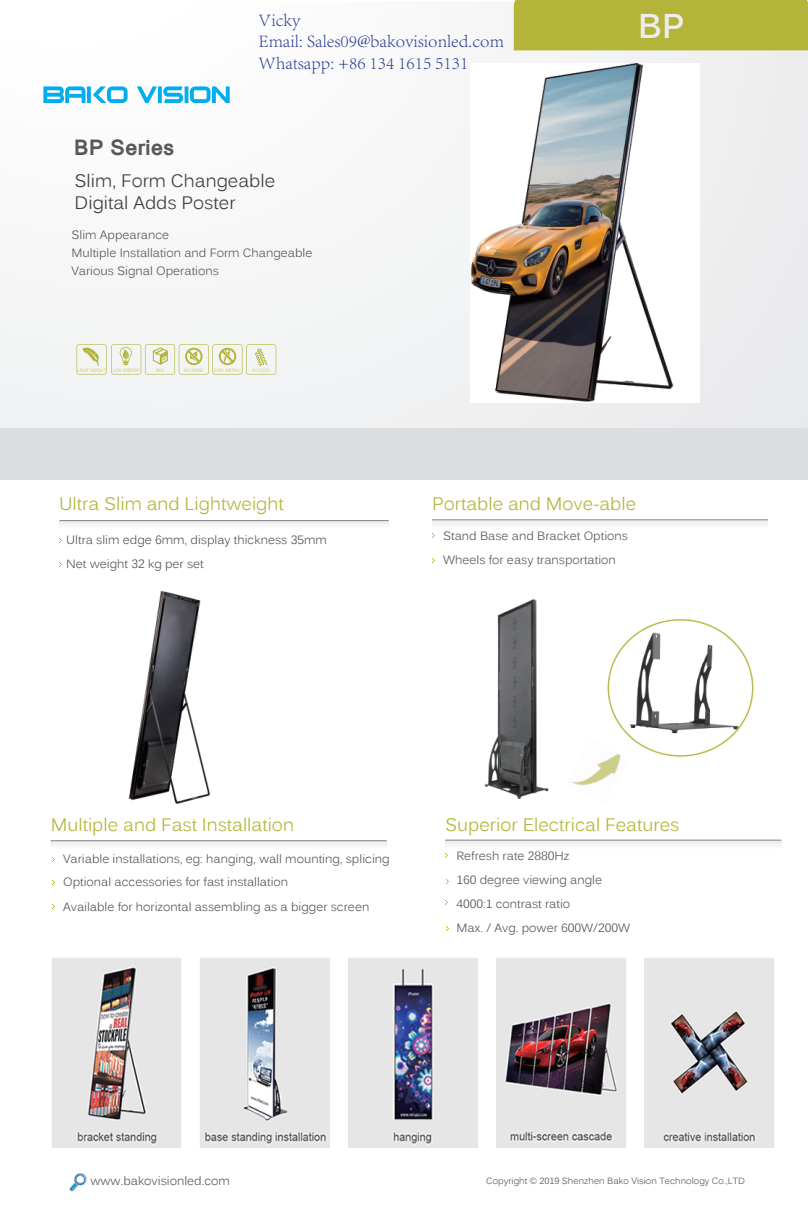
<style>
.page{position:relative;width:808px;height:1212px;background:#fff}
.page>*{position:absolute;margin:0;border:0;box-sizing:border-box;transform-origin:0 0}
.t1{font:700 34.2px "Kalinga";color:#ededed}
.t2{font:700 21px "Kartika";color:#56585a}
.t3{font:18px "Kalinga";color:#b4b43a}
.t4{font:300 18px/21.6px "Adobe Song Std";color:#273b92}
.t5{font:18px/21.6px "Kalinga";color:#3e3e3f}
.t6{font:12px/24px "Kalinga";color:#57585a}
.t7{font:9px "Kalinga";color:#57585a}
</style>
<div class="page">
<img style="left:128px;top:590px;width:82px;height:214px">
<svg style="left:0;top:3px;width:808px;height:425px"></svg>
<div style="left:0;top:428px;width:808px;height:51px;background:#dcdddf"></div>
<div style="left:59px;top:521px;width:330px;height:9px;background:#f7f7f8"></div>
<hr style="left:60px;top:520px;width:329px;height:1px;background:#808285">
<div style="left:51px;top:841px;width:336px;height:10px;background:#f6f6f7"></div>
<hr style="left:51px;top:840px;width:336px;height:1px;background:#808285">
<svg style="left:77px;top:344px;width:199px;height:30px"></svg>
<div style="left:514px;top:0;width:294px;height:50px;background:#b4b43a"></div>
<svg style="left:43px;top:86px;width:187px;height:17px"></svg>
<div style="left:432px;top:520px;width:336px;height:11px;background:#f6f6f7"></div>
<hr style="left:432px;top:519px;width:336px;height:1px;background:#808285">
<div style="left:445px;top:841px;width:336px;height:10px;background:#f6f6f7"></div>
<hr style="left:445px;top:840px;width:336px;height:1px;background:#808285">
<img style="left:52px;top:958px;width:722px;height:190px">
<img style="left:69px;top:1173px;width:18px;height:19px">
<img style="left:470px;top:64px;width:230px;height:338px">
<img style="left:484px;top:599px;width:65px;height:200px">
<img style="left:620px;top:629px;width:121px;height:106px">
<img style="left:571px;top:753px;width:50px;height:33px">
<h3 class="t4" style="left:259px;top:9px;width:247px">Vicky<br>Email: Sales09@bakovisionled.com<br>Whatsapp: +86 134 1615 5131</h3>
<h2 class="t2" style="left:74px;top:135px;width:102px">BP Series</h2>
<h3 class="t5" style="left:75px;top:172px;width:202px">Slim, Form Changeable<br>Digital Adds Poster</h3>
<p class="t6" style="left:71px;top:227px;width:242px;line-height:18px">Slim Appearance<br>Multiple Installation and Form Changeable<br>Various Signal Operations</p>
<h1 class="t1" style="left:638px;top:4px;width:49px">BP</h1>
<h3 class="t3" style="left:59px;top:492px;width:226px">Ultra Slim and Lightweight</h3>
<p class="t6" style="left:66px;top:529px;width:262px">Ultra slim edge 6mm, display thickness 35mm<br>Net weight 32 kg per set</p>
<h3 class="t3" style="left:432px;top:492px;width:206px">Portable and Move-able</h3>
<p class="t6" style="left:443px;top:525px;width:186px">Stand Base and Bracket Options<br>Wheels for easy transportation</p>
<h3 class="t3" style="left:51px;top:813px;width:245px">Multiple and Fast Installation</h3>
<p class="t6" style="left:63px;top:848px;width:328px">Variable installations, eg: hanging, wall mounting, splicing</p>
<p class="t6" style="left:63px;top:896px;width:308px">Available for horizontal assembling as a bigger screen</p>
<p class="t6" style="left:63px;top:871px;width:227px">Optional accessories for fast installation</p>
<h3 class="t3" style="left:445px;top:812px;width:236px">Superior Electrical Features</h3>
<p class="t6" style="left:456px;top:845px;width:175px">Refresh rate 2880Hz<br>160 degree viewing angle<br>4000:1 contrast ratio<br>Max. / Avg. power 600W/200W</p>
<p class="t6" style="left:90px;top:1169px;width:141px">www.bakovisionled.com</p>
<p class="t7" style="left:486px;top:1175px;width:260px">Copyright © 2019 Shenzhen Bako Vision Technology Co.,LTD</p>
</div>
